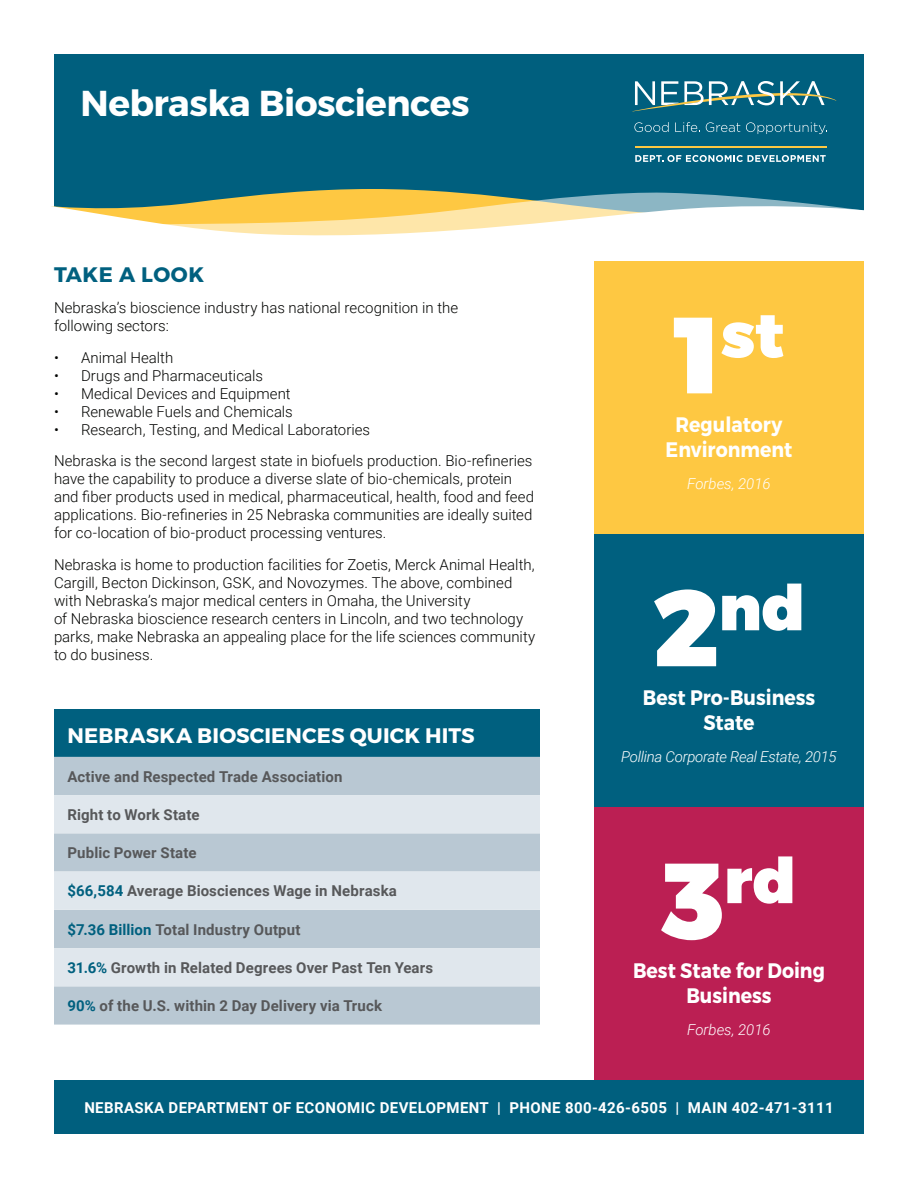
<style>
.page{position:relative;width:918px;height:1188px;background:#fff}
.page>*{position:absolute;margin:0;border:0;box-sizing:border-box;transform-origin:0 0}
.t1{font:900 63px "Montserrat";color:#fff}
.t2{font:700 36px "Montserrat";letter-spacing:-.015em;color:#fff}
.t3{font:700 21px/25.2px "Montserrat";color:#fff;text-align:center;scale:.9 1}
.t4{font:700 21px "Montserrat";color:#fff}
.t5{font:700 21px "Montserrat";letter-spacing:.025em;color:#00607f}
.t6{font:300 15px/18px "Roboto";color:#040503}
.t7{font:700 15px "Roboto";letter-spacing:.01em;color:#57585a}
.t8{font:700 15px "Roboto";letter-spacing:.025em;color:#fff}
.t9{font:italic 300 15px "Roboto";letter-spacing:-.02em;color:#fff}
.t10{font:italic 300 15px "Roboto";color:#fff}
.s1{color:#00607f}
.s2{font-size:108px}
</style>
<div class="page">
<div style="left:54px;top:54px;width:810px;height:232px;background:#005f7e"></div>
<svg style="left:232px;top:192px;width:520px;height:6px"></svg>
<svg style="left:51px;top:198px;width:813px;height:88px;background:#f2eed9"></svg>
<div style="left:594px;top:261px;width:270px;height:273px;background:#fec842"></div>
<svg style="left:634px;top:122px;width:35px;height:10px"></svg>
<svg style="left:675px;top:122px;width:25px;height:10px"></svg>
<svg style="left:706px;top:122px;width:34px;height:10px"></svg>
<svg style="left:746px;top:122px;width:81px;height:12px"></svg>
<svg style="left:634px;top:81px;width:202px;height:30px"></svg>
<svg style="left:635px;top:155px;width:191px;height:7px"></svg>
<hr style="left:635px;top:147px;width:192px;height:1px;background:#fec842">
<div style="left:54px;top:1080px;width:810px;height:54px;background:#005f7e"></div>
<div style="left:594px;top:534px;width:270px;height:273px;background:#00607f"></div>
<div style="left:594px;top:807px;width:270px;height:273px;background:#bb1f53"></div>
<div style="left:54px;top:710px;width:486px;height:47px;background:#00607f"></div>
<div style="left:54px;top:757px;width:486px;height:268px;background:#b9c8d3"></div>
<svg style="left:54px;top:795px;width:486px;height:191px;background:#d0dae2"></svg>
<p class="t2" style="left:80px;top:81px;width:391px">Nebraska Biosciences</p>
<p class="t5" style="left:54px;top:261px;width:152px">TAKE A LOOK</p>
<p class="t6" style="left:54px;top:298px;width:406px">Nebraska’s bioscience industry has national recognition in the following sectors:</p>
<p class="t6" style="left:54px;top:348px;width:121px">• Animal Health</p>
<p class="t6" style="left:54px;top:366px;width:211px">• Drugs and Pharmaceuticals</p>
<p class="t6" style="left:54px;top:384px;width:238px">• Medical Devices and Equipment</p>
<p class="t6" style="left:54px;top:402px;width:240px">• Renewable Fuels and Chemicals</p>
<p class="t6" style="left:54px;top:420px;width:318px">• Research, Testing, and Medical Laboratories</p>
<p class="t6" style="left:54px;top:451px;width:482px">Nebraska is the second largest state in biofuels production. Bio-refineries have the capability to produce a diverse slate of bio-chemicals, protein and fiber products used in medical, pharmaceutical, health, food and feed applications. Bio-refineries in 25 Nebraska communities are ideally suited for co-location of bio-product processing ventures.</p>
<p class="t6" style="left:54px;top:555px;width:483px">Nebraska is home to production facilities for Zoetis, Merck Animal Health, Cargill, Becton Dickinson, GSK, and Novozymes. The above, combined with Nebraska’s major medical centers in Omaha, the University<br>of Nebraska bioscience research centers in Lincoln, and two technology parks, make Nebraska an appealing place for the life sciences community to do business.</p>
<p class="t4" style="left:68px;top:723px;width:409px">NEBRASKA BIOSCIENCES QUICK HITS</p>
<p class="t7" style="left:68px;top:766px;width:276px">Active and Respected Trade Association</p>
<p class="t7" style="left:68px;top:804px;width:134px">Right to Work State</p>
<p class="t7" style="left:68px;top:842px;width:131px">Public Power State</p>
<p class="t7" style="left:68px;top:880px;width:331px"><span class="s1">$66,584</span> Average Biosciences Wage in Nebraska</p>
<p class="t7" style="left:68px;top:919px;width:235px"><span class="s1">$7.36 Billion</span> Total Industry Output</p>
<p class="t7" style="left:68px;top:957px;width:367px"><span class="s1">31.6%</span> Growth in Related Degrees Over Past Ten Years</p>
<p class="t7" style="left:68px;top:995px;width:316px"><span class="s1">90%</span> of the U.S. within 2 Day Delivery via Truck</p>
<p class="t1" style="left:674px;top:296px;width:112px"><span class="s2">1</span>st</p>
<p class="t3" style="left:666px;top:412px;width:142px">Regulatory<br>Environment</p>
<p class="t10" style="left:687px;top:473px;width:85px">Forbes, 2016</p>
<p class="t1" style="left:653px;top:568px;width:154px"><span class="s2">2</span>nd</p>
<p class="t3" style="left:643px;top:685px;width:193px">Best Pro-Business<br>State</p>
<p class="t9" style="left:621px;top:746px;width:217px">Pollina Corporate Real Estate, 2015</p>
<p class="t1" style="left:662px;top:841px;width:136px"><span class="s2">3</span>rd</p>
<p class="t3" style="left:633px;top:958px;width:215px">Best State for Doing<br>Business</p>
<p class="t10" style="left:687px;top:1019px;width:85px">Forbes, 2016</p>
<p class="t8" style="left:84px;top:1097px;width:751px">NEBRASKA DEPARTMENT OF ECONOMIC DEVELOPMENT | PHONE 800-426-6505 | MAIN 402-471-3111</p>
</div>
